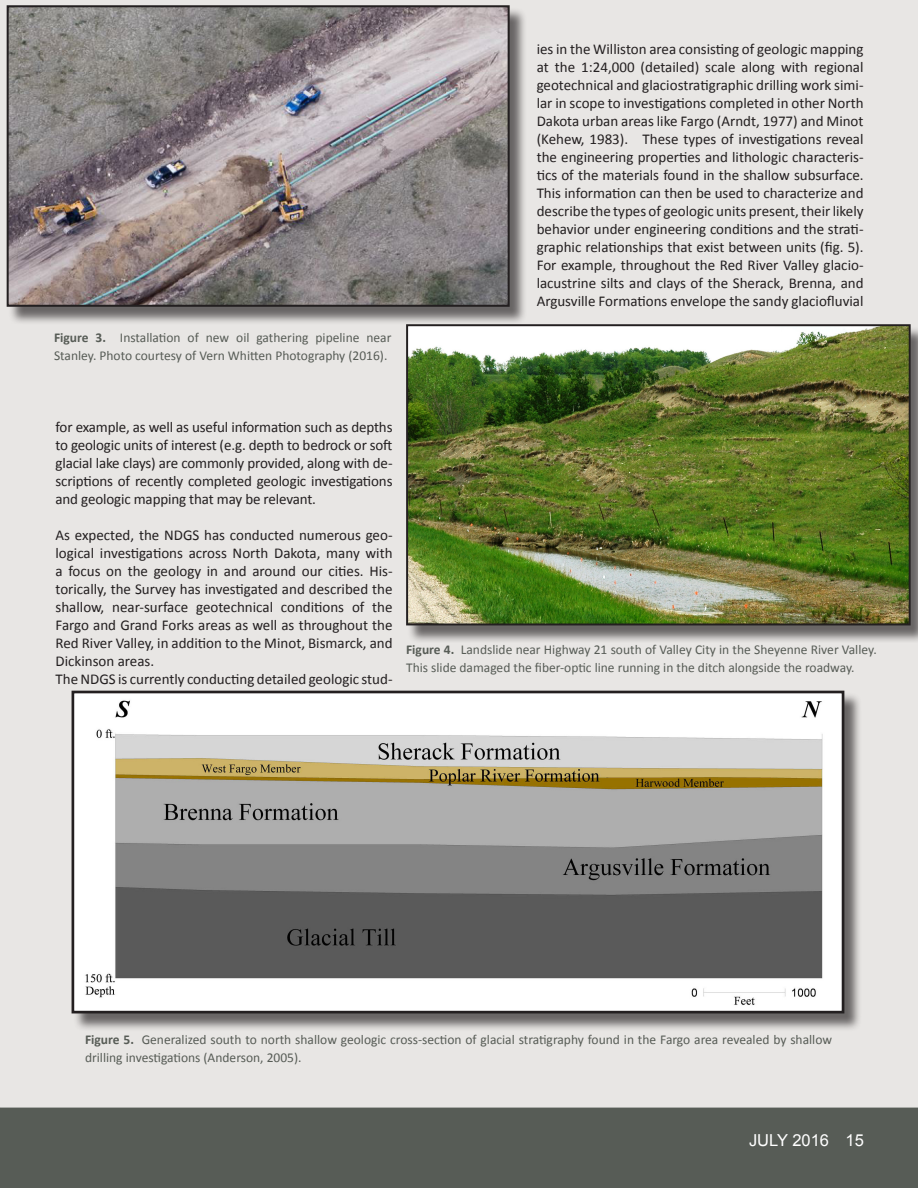
<style>
.page{position:relative;width:918px;height:1188px;background:#fff}
.page>*{position:absolute;margin:0;border:0;box-sizing:border-box;transform-origin:0 0}
.t1{font:16.5px "Arial";color:#fff}
.t2{font:15px/18px "Calibri";color:#231f20;text-align:justify}
.t3{font:13.5px/18px "Calibri";color:#575c56}
.s1{font-weight:700}
</style>
<div class="page">
<div style="left:0;top:0;width:918px;height:1108px;background:#e8e6e4"></div>
<div style="left:0;top:1108px;width:918px;height:80px;background:#575c56"></div>
<div style="left:73px;top:692px;width:789px;height:339px;background:#231f20;opacity:.65"></div>
<img style="left:76px;top:695px;width:764px;height:314px">
<div style="left:72px;top:691px;width:772px;height:322px;border:3px solid #231f20"></div>
<div style="left:8px;top:7px;width:520px;height:318px;background:#231f20;opacity:.65"></div>
<img style="left:10px;top:8px;width:497px;height:296px">
<div style="left:7px;top:5px;width:503px;height:302px;border:2px solid #231f20"></div>
<div style="left:408px;top:326px;width:510px;height:317px;background:#231f20;opacity:.65"></div>
<img style="left:409px;top:327px;width:499px;height:295px">
<div style="left:406px;top:324px;width:505px;height:301px;border:2px solid #231f20"></div>
<p class="t3" style="left:54px;top:329px;width:339px"><span class="s1">Figure 3.</span> Installation of new oil gathering pipeline near<br>Stanley. Photo courtesy of Vern Whitten Photography (2016).</p>
<p class="t2" style="left:537px;top:40px;width:328px">ies in the Williston area consisting of geologic mapping at the 1:24,000 (detailed) scale along with regional geotechnical and glaciostratigraphic drilling work simi&shy;lar in scope to investigations completed in other North Dakota urban areas like Fargo (Arndt, 1977) and Minot (Kehew, 1983). These types of investigations reveal the engineering properties and lithologic characteris&shy;tics of the materials found in the shallow subsurface.<br>This information can then be used to characterize and describe the types of geologic units present, their likely behavior under engineering conditions and the strati&shy;graphic relationships that exist between units (fig. 5).<br>For example, throughout the Red River Valley glacio&shy;lacustrine silts and clays of the Sherack, Brenna, and Argusville Formations envelope the sandy glaciofluvial</p>
<p class="t2" style="left:56px;top:418px;width:339px">for example, as well as useful information such as depths to geologic units of interest (e.g. depth to bedrock or soft glacial lake clays) are commonly provided, along with de&shy;scriptions of recently completed geologic investigations and geologic mapping that may be relevant.</p>
<p class="t2" style="left:56px;top:526px;width:339px">As expected, the NDGS has conducted numerous geo&shy;logical investigations across North Dakota, many with a focus on the geology in and around our cities. His&shy;torically, the Survey has investigated and described the shallow, near-surface geotechnical conditions of the Fargo and Grand Forks areas as well as throughout the Red River Valley, in addition to the Minot, Bismarck, and Dickinson areas.</p>
<p class="t2" style="left:56px;top:670px;width:339px">The NDGS is currently conducting detailed geologic stud-</p>
<p class="t3" style="left:406px;top:641px;width:472px"><span class="s1">Figure 4.</span> Landslide near Highway 21 south of Valley City in the Sheyenne River Valley.<br>This slide damaged the fiber-optic line running in the ditch alongside the roadway.</p>
<p class="t3" style="left:85px;top:1031px;width:749px"><span class="s1">Figure 5.</span> Generalized south to north shallow geologic cross-section of glacial stratigraphy found in the Fargo area revealed by shallow drilling investigations (Anderson, 2005).</p>
<p class="t1" style="left:749px;top:1130px;width:116px">JULY 2016 15</p>
</div>
